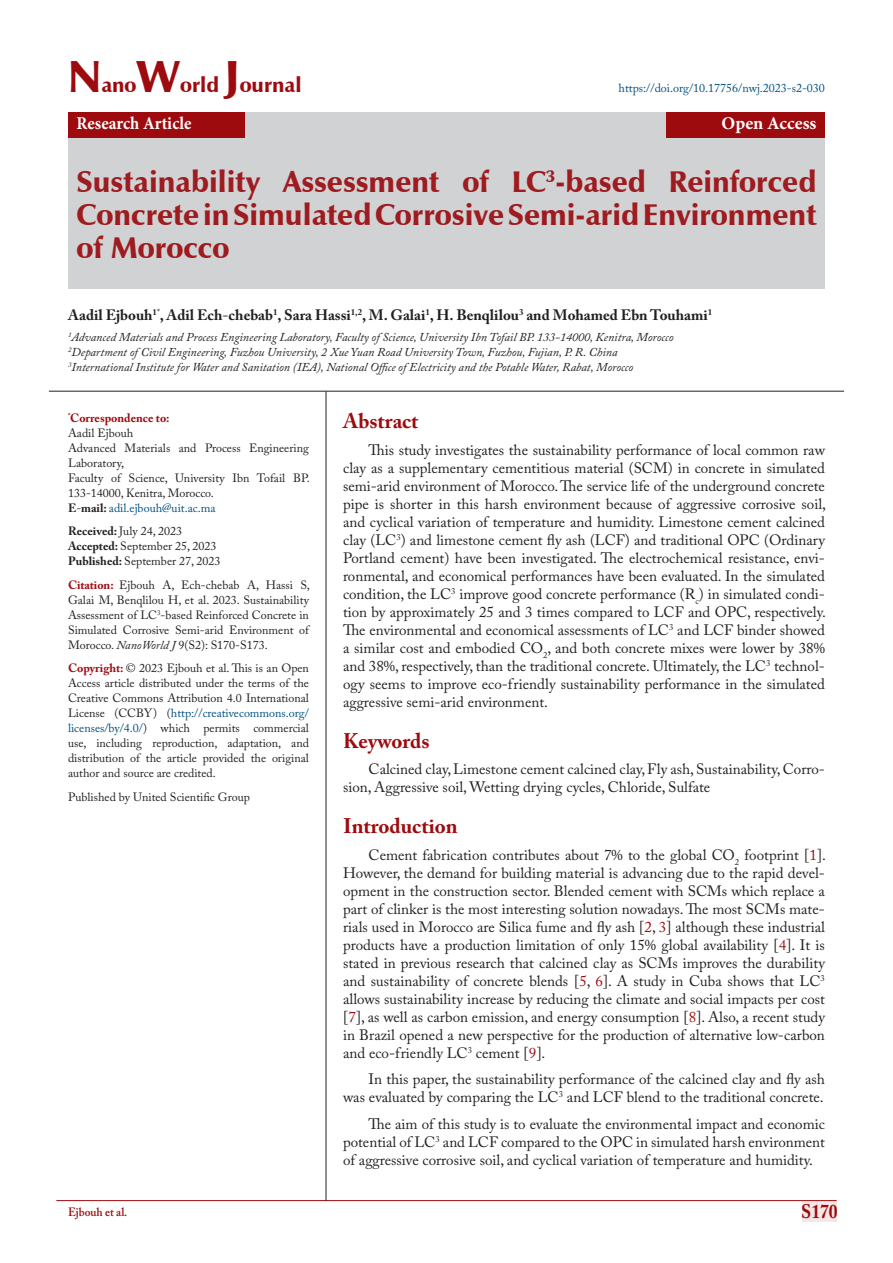
<style>
.page{position:relative;width:893px;height:1263px;background:#fff}
.page>*{position:absolute;margin:0;border:0;box-sizing:border-box;transform-origin:0 0}
.t1{font:900 30px/33px "Zapf Humanist 601 BT";color:#9e1c1f;text-align:justify}
.s8{font:700 21px "Adobe Caslon Pro";color:#9e0b0f}
.t2{font:900 21px "Zapf Humanist 601 BT";color:#9e0b0f}
.t3{font:700 19.5px "Adobe Caslon Pro";color:#9e0b0f;scale:.9 1}
.t4{font:700 18px "Minion Pro";color:#fff;scale:.93 1}
.t5{font:700 18px "Minion Pro";color:#fff}
.Els-body-text{font:15px/18px "Adobe Caslon Pro";color:#231f20;text-align:justify}
.t6{font:700 15px "Adobe Caslon Pro";color:#231f20}
.t7{font:12px/15px "Adobe Caslon Pro";color:#231f20}
.t8{font:italic 12px "Adobe Caslon Pro";color:#231f20}
.t9{font:12px "Adobe Caslon Pro";color:#005082}
.t10{font:700 12px "Adobe Caslon Pro";color:#9e0b0f}
.t11{font:600 12px "Adobe Caslon Pro";color:#9e0b0f;scale:.95 1}
.s1{font-size:45px}
.s2{font-weight:400}
.s3{font-weight:700;color:#231f20}
.s4{color:#231f20}
.s5{font-weight:700}
.s6{font-weight:700;color:#9e0b0f}
.s7{font-style:italic}
.s8{color:#005082}
.s9{color:#9e0b0f}
</style>
<div class="page">
<div style="left:802px;top:1200px;width:35px;height:21px;background:#f5e7e7"></div>
<hr style="left:56px;top:1200px;width:781px;height:1px;background:#9e0b0f">
<div style="left:68px;top:112px;width:757px;height:177px;background:#d1d2d4"></div>
<div style="left:68px;top:112px;width:177px;height:26px;background:#9e0b0f"></div>
<div style="left:666px;top:112px;width:159px;height:26px;background:#9e0b0f"></div>
<hr style="left:326px;top:391px;width:1px;height:810px;background:#231f20">
<hr style="left:49px;top:391px;width:795px;height:1px;background:#231f20">
<p class="t2" style="left:68px;top:72px;width:235px"><span class="s1">N</span>ano<span class="s1">W</span>orld <span class="s1">J</span>ournal</p>
<p class="t4" style="left:77px;top:111px;width:125px">Research Article</p>
<p class="t5" style="left:721px;top:111px;width:96px">Open Access</p>
<p class="t9" style="left:619px;top:81px;width:208px">https://doi.org/10.17756/nwj.2023-s2-030</p>
<p class="t1" style="left:77px;top:165px;width:741px">Sustainability Assessment of LC<sup>3</sup>-based Reinforced Concrete in Simulated Corrosive Semi-arid Environment of Morocco</p>
<p class="t6" style="left:68px;top:306px;width:645px">Aadil Ejbouh<sup>1</sup><sup>*</sup>, Adil Ech<span class="s2">-</span>chebab<sup>1</sup>, Sara Hassi<sup>1,2</sup>, M. Galai<sup>1</sup>, H. Benqlilou<sup>3</sup> and Mohamed Ebn Touhami<sup>1</sup></p>
<p class="t8" style="left:68px;top:330px;width:607px"><sup>1</sup>Advanced Materials and Process Engineering Laboratory, Faculty of Science, University Ibn Tofail BP. 133-14000, Kenitra, Morocco</p>
<p class="t8" style="left:68px;top:345px;width:551px"><sup>2</sup>Department of Civil Engineering, Fuzhou University, 2 Xue Yuan Road University Town, Fuzhou, Fujian, P. R. China</p>
<p class="t8" style="left:68px;top:360px;width:567px"><sup>3</sup>International Institute for Water and Sanitation (IEA), National Office of Electricity and the Potable Water, Rabat, Morocco</p>
<p class="t10" style="left:68px;top:410px;width:103px"><sup>*</sup>Correspondence to:</p>
<p class="t7" style="left:68px;top:425px;width:67px">Aadil Ejbouh</p>
<p class="t7" style="left:68px;top:440px;width:242px">Advanced Materials and Process Engineering<br>Laboratory,</p>
<p class="t7" style="left:68px;top:470px;width:243px">Faculty of Science, University Ibn Tofail BP.<br>133-14000, Kenitra, Morocco.</p>
<p class="t9" style="left:68px;top:500px;width:149px"><span class="s3">E</span><span class="s4">-</span><span class="s3">mail:</span> adil.ejbouh@uit.ac.ma</p>
<p class="t7" style="left:68px;top:523px;width:154px"><span class="s5">Received:</span> July 24, 2023<br><span class="s5">Accepted:</span> September 25, 2023<br><span class="s5">Published:</span> September 27, 2023</p>
<p class="t7" style="left:68px;top:577px;width:243px;text-align:justify"><span class="s6">Citation:</span> Ejbouh A, Ech-chebab A, Hassi S, Galai M, Benqlilou H, et al. 2023. Sustainability Assessment of LC<sup>3</sup>-based Reinforced Concrete in Simulated Corrosive Semi-arid Environment of Morocco. <span class="s7">NanoWorld J</span> 9(S2): S170-S173.</p>
<p class="t7" style="left:68px;top:660px;width:242px;text-align:justify"><span class="s6">Copyright:</span> © 2023 Ejbouh et al. This is an Open Access article distributed under the terms of the Creative Commons Attribution 4.0 International License (CCBY) (<span class="s8">http://creativecommons.org/ licenses/by/4.0/</span>) which permits commercial use, including reproduction, adaptation, and distribution of the article provided the original author and source are credited.</p>
<p class="t7" style="left:68px;top:789px;width:183px">Published by United Scientific Group</p>
<p class="s8" style="left:343px;top:409px;width:77px">Abstract</p>
<p class="Els-body-text" style="left:343px;top:440px;width:484px;text-indent:26px">This study investigates the sustainability performance of local common raw clay as a supplementary cementitious material (SCM) in concrete in simulated semi-arid environment of Morocco. The service life of the underground concrete pipe is shorter in this harsh environment because of aggressive corrosive soil, and cyclical variation of temperature and humidity. Limestone cement calcined clay (LC<sup>3</sup>) and limestone cement fly ash (LCF) and traditional OPC (Ordinary Portland cement) have been investigated. The electrochemical resistance, envi&shy;ronmental, and economical performances have been evaluated. In the simulated condition, the LC<sup>3</sup> improve good concrete performance (R<sub>c</sub>) in simulated condi&shy;tion by approximately 25 and 3 times compared to LCF and OPC, respectively.<br>The environmental and economical assessments of LC<sup>3</sup> and LCF binder showed a similar cost and embodied CO<sub>2</sub>, and both concrete mixes were lower by 38% and 38%, respectively, than the traditional concrete. Ultimately, the LC<sup>3</sup> technol&shy;ogy seems to improve eco-friendly sustainability performance in the simulated aggressive semi-arid environment.</p>
<p class="s8" style="left:343px;top:728px;width:88px">Keywords</p>
<p class="Els-body-text" style="left:343px;top:760px;width:483px;text-indent:26px">Calcined clay, Limestone cement calcined clay, Fly ash, Sustainability, Corro&shy;sion, Aggressive soil, Wetting drying cycles, Chloride, Sulfate</p>
<p class="s8" style="left:343px;top:814px;width:116px">Introduction</p>
<p class="Els-body-text" style="left:343px;top:845px;width:484px;text-indent:26px">Cement fabrication contributes about 7% to the global CO<sub>2</sub> footprint [<span class="s9">1</span>].<br>However, the demand for building material is advancing due to the rapid devel&shy;opment in the construction sector. Blended cement with SCMs which replace a part of clinker is the most interesting solution nowadays. The most SCMs mate&shy;rials used in Morocco are Silica fume and fly ash [<span class="s9">2</span>, <span class="s9">3</span>] although these industrial products have a production limitation of only 15% global availability [<span class="s9">4</span>]. It is stated in previous research that calcined clay as SCMs improves the durability and sustainability of concrete blends [<span class="s9">5</span>, <span class="s9">6</span>]. A study in Cuba shows that LC<sup>3 </sup>allows sustainability increase by reducing the climate and social impacts per cost [<span class="s9">7</span>], as well as carbon emission, and energy consumption [<span class="s9">8</span>]. Also, a recent study in Brazil opened a new perspective for the production of alternative low-carbon and eco-friendly LC<sup>3</sup> cement [<span class="s9">9</span>].</p>
<p class="Els-body-text" style="left:343px;top:1070px;width:483px;text-align:right">In this paper, the sustainability performance of the calcined clay and fly ash was evaluated by comparing the LC<sup>3</sup> and LCF blend to the traditional concrete.</p>
<p class="Els-body-text" style="left:343px;top:1114px;width:483px;text-indent:26px">The aim of this study is to evaluate the environmental impact and economic potential of LC<sup>3</sup> and LCF compared to the OPC in simulated harsh environment of aggressive corrosive soil, and cyclical variation of temperature and humidity.</p>
<p class="t11" style="left:68px;top:1204px;width:64px">Ejbouh et al.</p>
<h3 class="t3" style="left:801px;top:1200px;width:42px">S170</h3>
</div>
